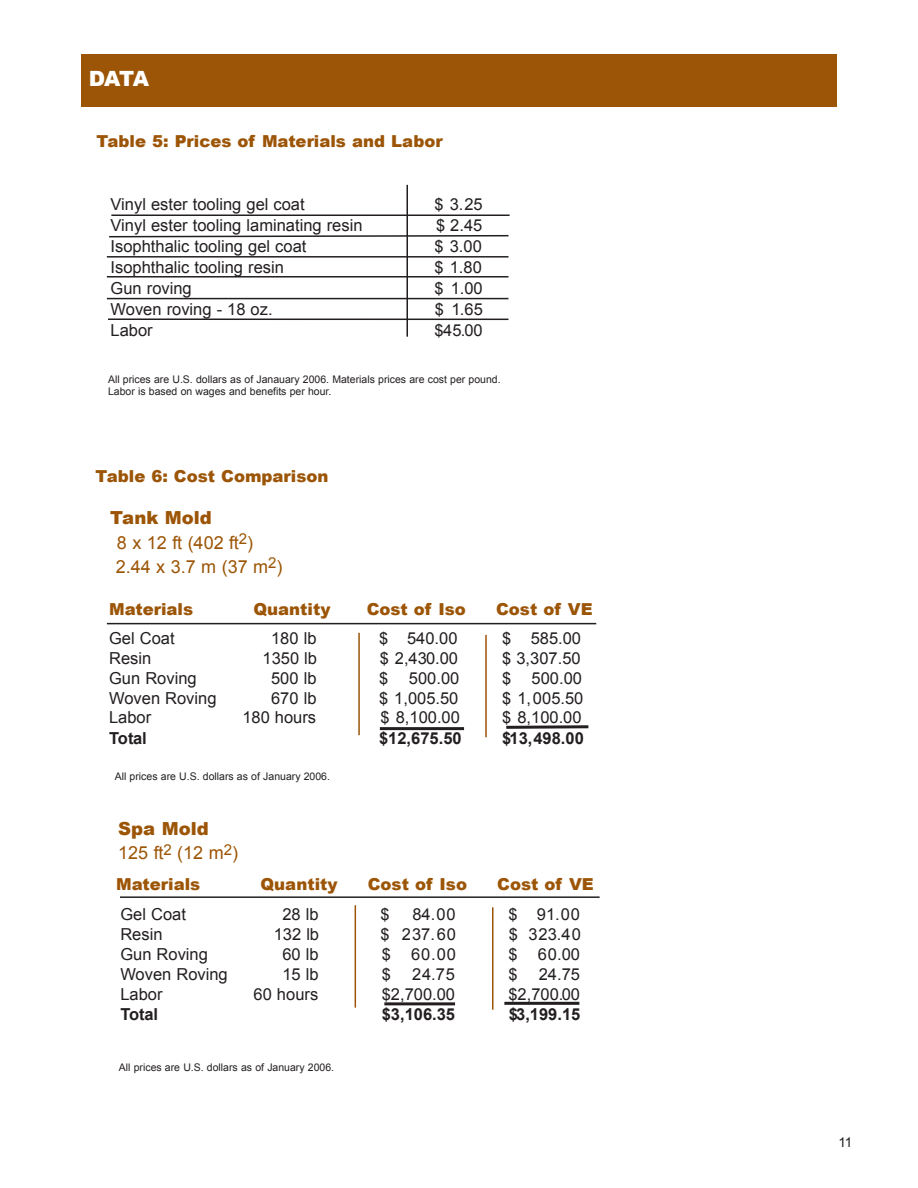
<style>
.page{position:relative;width:918px;height:1188px;background:#fff}
.page>*{position:absolute;margin:0;border:0;box-sizing:border-box;transform-origin:0 0}
.t1{font:900 21px "Arial";color:#fff}
.t2{font:18px/24.5px "Arial";color:#9c5506}
.t3{font:16.5px "Arial";color:#231f20}
.t4{font:900 16.5px "Arial";color:#9c5506}
.t5{font:700 16.5px "Arial";color:#231f20}
.t6{font:13.5px "Arial";color:#231f20}
.t7{font:10.5px/12.6px "Arial";color:#231f20}
.s1{font-weight:900}
</style>
<div class="page">
<svg style="left:506px;top:725px;width:83px;height:4px"></svg>
<hr style="left:485px;top:635px;width:2px;height:102px;background:#9c5506">
<hr style="left:358px;top:633px;width:2px;height:102px;background:#9c5506">
<hr style="left:107px;top:623px;width:489px;height:1px;background:#231f20">
<div style="left:81px;top:54px;width:756px;height:53px;background:#9c5506"></div>
<hr style="left:111px;top:215px;width:399px;height:1px;background:#231f20">
<svg style="left:109px;top:234px;width:400px;height:4px"></svg>
<hr style="left:107px;top:256px;width:402px;height:2px;background:#231f20">
<hr style="left:107px;top:276px;width:402px;height:2px;background:#231f20">
<hr style="left:107px;top:298px;width:401px;height:1px;background:#231f20">
<hr style="left:108px;top:318px;width:401px;height:2px;background:#231f20">
<hr style="left:406px;top:185px;width:2px;height:152px;background:#231f20">
<hr style="left:380px;top:727px;width:84px;height:3px;background:#231f20">
<hr style="left:504px;top:1002px;width:75px;height:3px;background:#231f20">
<hr style="left:492px;top:907px;width:2px;height:103px;background:#9c5506">
<hr style="left:355px;top:905px;width:1px;height:103px;background:#9c5506">
<hr style="left:120px;top:896px;width:480px;height:2px;background:#231f20">
<hr style="left:384px;top:1002px;width:71px;height:3px;background:#231f20">
<p class="t1" style="left:89px;top:63px;width:62px">DATA</p>
<p class="t4" style="left:96px;top:129px;width:348px">Table 5: Prices of Materials and Labor</p>
<p class="t3" style="left:111px;top:195px;width:196px">Vinyl ester tooling gel coat</p>
<p class="t3" style="left:435px;top:195px;width:50px">$ 3.25</p>
<p class="t3" style="left:111px;top:216px;width:253px">Vinyl ester tooling laminating resin</p>
<p class="t3" style="left:436px;top:216px;width:48px">$ 2.45</p>
<p class="t3" style="left:111px;top:237px;width:197px">Isophthalic tooling gel coat</p>
<p class="t3" style="left:435px;top:237px;width:49px">$ 3.00</p>
<p class="t3" style="left:111px;top:258px;width:175px">Isophthalic tooling resin</p>
<p class="t3" style="left:435px;top:258px;width:49px">$ 1.80</p>
<p class="t3" style="left:111px;top:279px;width:83px">Gun roving</p>
<p class="t3" style="left:435px;top:279px;width:50px">$ 1.00</p>
<p class="t3" style="left:111px;top:300px;width:164px">Woven roving - 18 oz.</p>
<p class="t3" style="left:435px;top:300px;width:50px">$ 1.65</p>
<p class="t3" style="left:111px;top:321px;width:44px">Labor</p>
<p class="t3" style="left:435px;top:321px;width:50px">$45.00</p>
<p class="t7" style="left:108px;top:373px;width:394px">All prices are U.S. dollars as of Janauary 2006. Materials prices are cost per pound.<br>Labor is based on wages and benefits per hour.</p>
<p class="t4" style="left:96px;top:464px;width:234px">Table 6: Cost Comparison</p>
<p class="t2" style="left:116px;top:506px;width:168px;text-indent:-5px"><span class="s1">Tank Mold<br></span>8 x 12 ft (402 ft<sup>2</sup>)<br>2.44 x 3.7 m (37 m<sup>2</sup>)</p>
<p class="t4" style="left:109px;top:597px;width:86px">Materials</p>
<p class="t4" style="left:253px;top:597px;width:78px">Quantity</p>
<p class="t4" style="left:367px;top:597px;width:101px">Cost of Iso</p>
<p class="t4" style="left:496px;top:597px;width:98px">Cost of VE</p>
<p class="t3" style="left:109px;top:629px;width:67px">Gel Coat</p>
<p class="t3" style="left:271px;top:629px;width:47px">180 lb</p>
<p class="t3" style="left:379px;top:629px;width:80px">$ 540.00</p>
<p class="t3" style="left:502px;top:629px;width:80px">$ 585.00</p>
<p class="t3" style="left:109px;top:649px;width:44px">Resin</p>
<p class="t3" style="left:263px;top:649px;width:56px">1350 lb</p>
<p class="t3" style="left:380px;top:649px;width:80px">$ 2,430.00</p>
<p class="t3" style="left:502px;top:649px;width:80px">$ 3,307.50</p>
<p class="t3" style="left:109px;top:669px;width:89px">Gun Roving</p>
<p class="t3" style="left:271px;top:669px;width:47px">500 lb</p>
<p class="t3" style="left:379px;top:669px;width:11px">$</p>
<p class="t3" style="left:409px;top:669px;width:52px">500.00</p>
<p class="t3" style="left:502px;top:669px;width:81px">$ 500.00</p>
<p class="t3" style="left:109px;top:689px;width:109px">Woven Roving</p>
<p class="t3" style="left:271px;top:689px;width:47px">670 lb</p>
<p class="t3" style="left:379px;top:689px;width:81px">$ 1,005.50</p>
<p class="t3" style="left:502px;top:689px;width:83px">$ 1,005.50</p>
<p class="t3" style="left:109px;top:708px;width:44px">Labor</p>
<p class="t3" style="left:242px;top:708px;width:75px">180 hours</p>
<p class="t3" style="left:381px;top:708px;width:81px">$ 8,100.00</p>
<p class="t3" style="left:502px;top:708px;width:81px">$ 8,100.00</p>
<p class="t5" style="left:109px;top:729px;width:39px">Total</p>
<p class="t5" style="left:379px;top:729px;width:84px">$12,675.50</p>
<p class="t5" style="left:502px;top:729px;width:83px">$13,498.00</p>
<p class="t7" style="left:115px;top:770px;width:217px">All prices are U.S. dollars as of January 2006.</p>
<p class="t2" style="left:118px;top:816px;width:121px"><span class="s1">Spa Mold<br></span>125 ft<sup>2</sup> (12 m<sup>2</sup>)</p>
<p class="t4" style="left:116px;top:872px;width:86px">Materials</p>
<p class="t4" style="left:261px;top:872px;width:78px">Quantity</p>
<p class="t4" style="left:368px;top:872px;width:101px">Cost of Iso</p>
<p class="t4" style="left:497px;top:872px;width:98px">Cost of VE</p>
<p class="t3" style="left:120px;top:905px;width:67px">Gel Coat</p>
<p class="t3" style="left:282px;top:905px;width:38px">28 lb</p>
<p class="t3" style="left:380px;top:905px;width:11px">$</p>
<p class="t3" style="left:412px;top:905px;width:45px">84.00</p>
<p class="t3" style="left:508px;top:905px;width:73px">$ 91.00</p>
<p class="t3" style="left:120px;top:925px;width:44px">Resin</p>
<p class="t3" style="left:274px;top:925px;width:47px">132 lb</p>
<p class="t3" style="left:380px;top:925px;width:77px">$ 237.60</p>
<p class="t3" style="left:509px;top:925px;width:74px">$ 323.40</p>
<p class="t3" style="left:120px;top:945px;width:89px">Gun Roving</p>
<p class="t3" style="left:282px;top:945px;width:38px">60 lb</p>
<p class="t3" style="left:382px;top:945px;width:76px">$ 60.00</p>
<p class="t3" style="left:509px;top:945px;width:73px">$ 60.00</p>
<p class="t3" style="left:120px;top:965px;width:109px">Woven Roving</p>
<p class="t3" style="left:282px;top:965px;width:38px">15 lb</p>
<p class="t3" style="left:382px;top:965px;width:11px">$</p>
<p class="t3" style="left:412px;top:965px;width:45px">24.75</p>
<p class="t3" style="left:508px;top:965px;width:11px">$</p>
<p class="t3" style="left:539px;top:965px;width:43px">24.75</p>
<p class="t3" style="left:120px;top:985px;width:44px">Labor</p>
<p class="t3" style="left:254px;top:985px;width:66px">60 hours</p>
<p class="t3" style="left:382px;top:985px;width:75px">$2,700.00</p>
<p class="t3" style="left:508px;top:985px;width:73px">$2,700.00</p>
<p class="t5" style="left:120px;top:1005px;width:39px">Total</p>
<p class="t5" style="left:382px;top:1005px;width:75px">$3,106.35</p>
<p class="t5" style="left:509px;top:1005px;width:73px">$3,199.15</p>
<p class="t7" style="left:119px;top:1062px;width:217px">All prices are U.S. dollars as of January 2006.</p>
<p class="t6" style="left:838px;top:1135px;width:16px">11</p>
</div>
